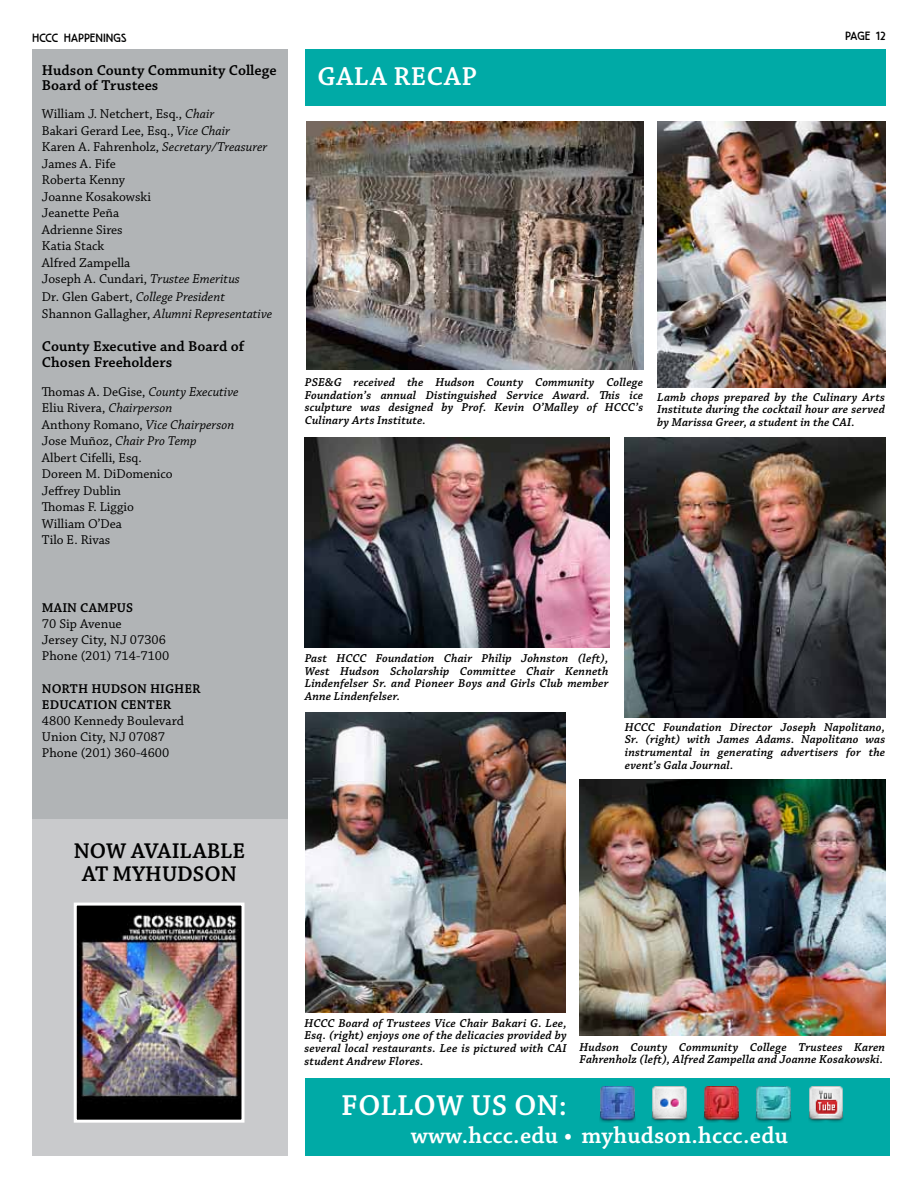
<style>
.page{position:relative;width:918px;height:1188px;background:#fff}
.page>*{position:absolute;margin:0;border:0;box-sizing:border-box;transform-origin:0 0}
.t1{font:600 30.45px "Chaparral Pro";letter-spacing:.015em;color:#fff}
.t2{font:600 27.3px "Chaparral Pro";color:#fff}
.t3{font:600 24.15px "Chaparral Pro";letter-spacing:.01em;color:#fff}
.t4{font:600 22.5px/22.6px "Chaparral Pro";color:#000}
.t5{font:15px/15px "Chaparral Pro Semibold Capt";color:#000}
.t6{font:13.5px/16.5px "Chaparral Pro";color:#000}
.t7{font:italic 13.5px/16.5px "Chaparral Pro";color:#000}
.t8{font:13.35px/16px "Chaparral Pro Capt";color:#000}
.t9{font:13.35px/16px "Chaparral Pro Semibold Capt";color:#000}
.t10{font:12px/12.8px "Chaparral Pro Semibold It Capt";letter-spacing:.01em;color:#000;text-align:justify}
.t11{font:12px "DK High Tea";letter-spacing:.04em;color:#000}
.s1{font-style:italic}
.s2{font-style:normal}
</style>
<div class="page">
<div style="left:32px;top:49px;width:256px;height:1107px;background:#b1b4b6"></div>
<div style="left:305px;top:1078px;width:584px;height:78px;background:#00aaa6"></div>
<img style="left:599px;top:1087px;width:36px;height:36px">
<img style="left:652px;top:1087px;width:35px;height:35px">
<img style="left:704px;top:1087px;width:35px;height:36px">
<img style="left:756px;top:1087px;width:36px;height:36px">
<img style="left:809px;top:1087px;width:34px;height:35px">
<div style="left:32px;top:819px;width:256px;height:337px;background:#c9cacc"></div>
<img style="left:78px;top:907px;width:163px;height:212px">
<div style="left:74px;top:903px;width:171px;height:220px;border:3px solid #fff"></div>
<div style="left:305px;top:49px;width:581px;height:57px;background:#00aaa6"></div>
<img style="left:307px;top:121px;width:337px;height:248px">
<img style="left:625px;top:437px;width:261px;height:280px">
<img style="left:305px;top:437px;width:304px;height:211px">
<img style="left:580px;top:780px;width:305px;height:255px">
<img style="left:306px;top:713px;width:259px;height:300px">
<img style="left:657px;top:121px;width:228px;height:267px">
<p class="t11" style="left:32px;top:31px;width:96px">HCCC HAPPENINGS</p>
<p class="t5" style="left:42px;top:63px;width:236px">Hudson County Community College<br>Board of Trustees</p>
<p class="t6" style="left:42px;top:106px;width:227px">William J. Netchert, Esq., <span class="s1">Chair<br></span>Bakari Gerard Lee, Esq., <span class="s1">Vice Chair<br></span>Karen A. Fahrenholz, <span class="s1">Secretary/Treasurer<br></span>James A. Fife<br>Roberta Kenny<br>Joanne Kosakowski<br>Jeanette Peña<br>Adrienne Sires<br>Katia Stack<br>Alfred Zampella<br>Joseph A. Cundari, <span class="s1">Trustee Emeritus</span></p>
<p class="t7" style="left:42px;top:289px;width:232px"><span class="s2">Dr. Glen Gabert,</span> College President<br><span class="s2">Shannon Gallagher,</span> Alumni Representative</p>
<p class="t5" style="left:42px;top:338px;width:204px;line-height:16.5px">County Executive and Board of<br>Chosen Freeholders</p>
<p class="t6" style="left:42px;top:384px;width:198px">Thomas A. DeGise, <span class="s1">County Executive<br></span>Eliu Rivera, <span class="s1">Chairperson<br></span>Anthony Romano, <span class="s1">Vice Chairperson<br></span>Jose Muñoz, <span class="s1">Chair Pro Temp<br></span>Albert Cifelli, Esq.<br>Doreen M. DiDomenico<br>Jeffrey Dublin<br>Thomas F. Liggio<br>William O’Dea<br>Tilo E. Rivas</p>
<p class="t9" style="left:42px;top:600px;width:93px">MAIN CAMPUS</p>
<p class="t8" style="left:42px;top:616px;width:129px">70 Sip Avenue<br>Jersey City, NJ 07306<br>Phone (201) 714-7100</p>
<p class="t9" style="left:42px;top:681px;width:160px">NORTH HUDSON HIGHER<br>EDUCATION CENTER</p>
<p class="t8" style="left:42px;top:713px;width:143px">4800 Kennedy Boulevard<br>Union City, NJ 07087<br>Phone (201) 360-4600</p>
<h2 class="t2" style="left:318px;top:61px;width:144px">GalaRe Cap</h2>
<p class="t11" style="left:846px;top:29px;width:42px">PAGE 12</p>
<p class="t10" style="left:305px;top:376px;width:340px">PSE&amp;G received the Hudson County Community College Foundation’s annual Distinguished Service Award. This ice sculpture was designed by Prof. Kevin O’Malley of HCCC’s Culinary Arts Institute.</p>
<p class="t10" style="left:657px;top:391px;width:229px">Lamb chops prepared by the Culinary Arts Institute during the cocktail hour are served by Marissa Greer, a student in the CAI.</p>
<p class="t10" style="left:305px;top:652px;width:305px">Past HCCC Foundation Chair Philip Johnston (left), West Hudson Scholarship Committee Chair Kenneth Lindenfelser Sr. and Pioneer Boys and Girls Club member Anne Lindenfelser.</p>
<p class="t10" style="left:625px;top:721px;width:262px">HCCC Foundation Director Joseph Napolitano, Sr. (right) with James Adams. Napolitano was instrumental in generating advertisers for the event’s Gala Journal.</p>
<h3 class="t4" style="left:74px;top:841px;width:19px">NOW</h3>
<h3 class="t4" style="left:82px;top:841px;width:165px;text-indent:49px">AVAILABLE at MyHudson</h3>
<p class="t10" style="left:305px;top:1017px;width:264px">HCCC Board of Trustees Vice Chair Bakari G. Lee, Esq. (right) enjoys one of the delicacies provided by several local restaurants. Lee is pictured with CAI student Andrew Flores.</p>
<p class="t10" style="left:580px;top:1041px;width:307px">Hudson County Community College Trustees Karen<br>Fahrenholz (left), Alfred Zampella and Joanne Kosakowski.</p>
<h1 class="t1" style="left:341px;top:1088px;width:227px">Follow us On:</h1>
<h3 class="t3" style="left:411px;top:1121px;width:379px">www.hccc.edu • myhudson.hccc.edu</h3>
</div>
